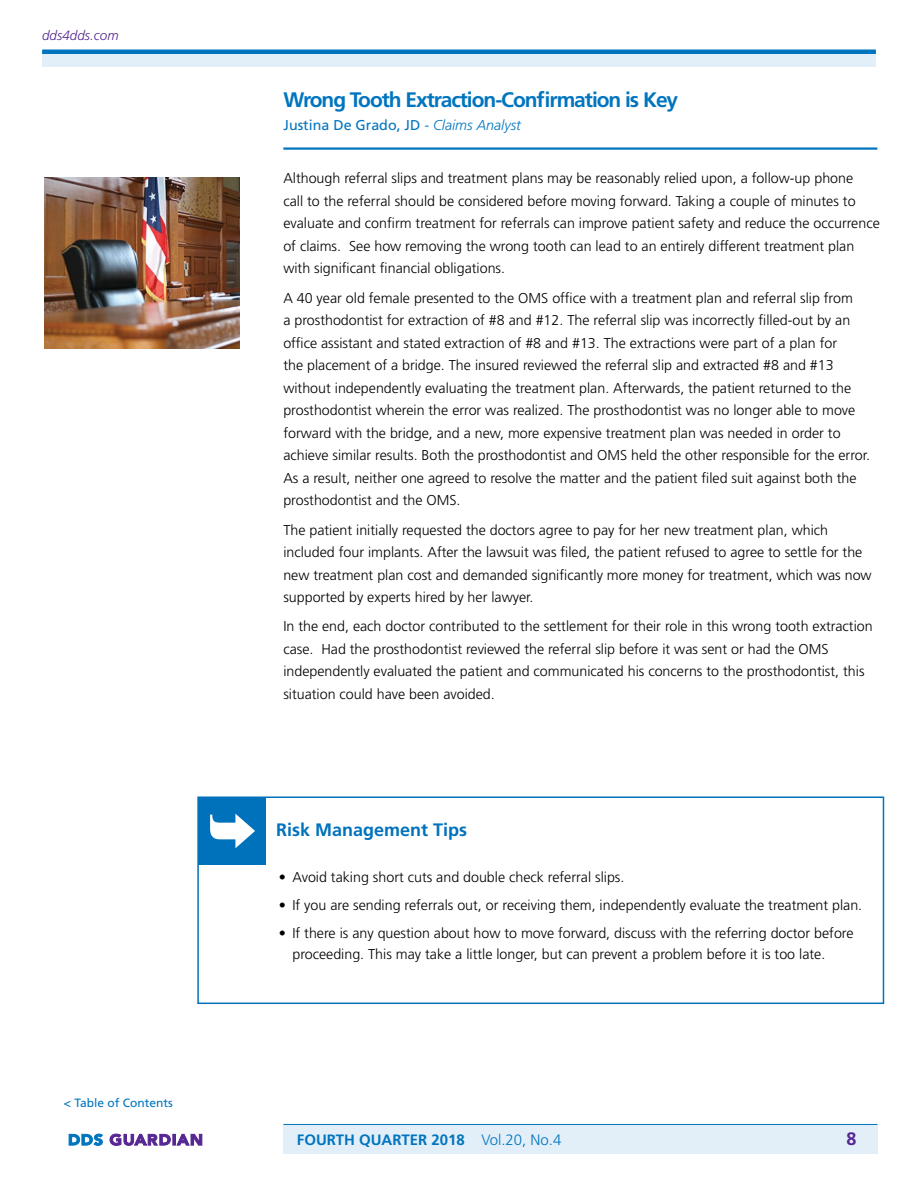
<style>
.page{position:relative;width:918px;height:1188px;background:#fff}
.page>*{position:absolute;margin:0;border:0;box-sizing:border-box;transform-origin:0 0}
.t1{font:700 21px "Frutiger LT Std";letter-spacing:-.05em;color:#0075bf}
.t2{font:700 18px "Frutiger LT Std";color:#0072bc}
.t3{font:700 18px "Frutiger LT Std";color:#562693}
.t4{font:700 15px "Frutiger LT Std";color:#0075bf}
.t5{font:300 14.25px/22.5px "Frutiger LT Std";color:#000}
.t6{font:14.25px "Frutiger LT Std";color:#0075bf}
.t7{font:italic 300 13.5px "Frutiger LT Std";color:#562693}
.t8{font:12px "Frutiger LT Std";color:#0075bf}
.s1{font-weight:300;font-style:italic}
.s2{font-weight:300}
</style>
<div class="page">
<hr style="left:283px;top:147px;width:594px;height:3px;background:#0075bf">
<div style="left:283px;top:1124px;width:595px;height:30px;background:#e3eff8"></div>
<hr style="left:283px;top:1124px;width:594px;height:1px;background:#0075bf">
<div style="left:42px;top:51px;width:834px;height:15px;background:#e3eff8"></div>
<svg style="left:69px;top:1134px;width:34px;height:12px"></svg>
<svg style="left:110px;top:1134px;width:92px;height:12px"></svg>
<hr style="left:42px;top:50px;width:834px;height:4px;background:#0075bf">
<img style="left:44px;top:177px;width:195px;height:172px">
<div style="left:197px;top:796px;width:687px;height:208px;border:2px solid #0072bc"></div>
<div style="left:198px;top:797px;width:68px;height:68px;background:#0072bc"></div>
<svg style="left:210px;top:814px;width:45px;height:34px"></svg>
<p class="t7" style="left:42px;top:28px;width:78px">dds4dds.com</p>
<p class="t8" style="left:64px;top:1096px;width:111px">&lt; Table of Contents</p>
<h1 class="t1" style="left:284px;top:87px;width:396px">Wrong Tooth Extraction-Confirmation is Key</h1>
<p class="t6" style="left:284px;top:117px;width:239px">Justina De Grado, JD <span class="s1">- Claims Analyst</span></p>
<p class="t5" style="left:283px;top:168px;width:598px">Although referral slips and treatment plans may be reasonably relied upon, a follow-up phone<br>call to the referral should be considered before moving forward. Taking a couple of minutes to evaluate and confirm treatment for referrals can improve patient safety and reduce the occurrence of claims. See how removing the wrong tooth can lead to an entirely different treatment plan with significant financial obligations.</p>
<p class="t5" style="left:283px;top:287px;width:588px">A 40 year old female presented to the OMS office with a treatment plan and referral slip from<br>a prosthodontist for extraction of #8 and #12. The referral slip was incorrectly filled-out by an office assistant and stated extraction of #8 and #13. The extractions were part of a plan for<br>the placement of a bridge. The insured reviewed the referral slip and extracted #8 and #13 without independently evaluating the treatment plan. Afterwards, the patient returned to the prosthodontist wherein the error was realized. The prosthodontist was no longer able to move forward with the bridge, and a new, more expensive treatment plan was needed in order to achieve similar results. Both the prosthodontist and OMS held the other responsible for the error.<br>As a result, neither one agreed to resolve the matter and the patient filed suit against both the prosthodontist and the OMS.</p>
<p class="t5" style="left:283px;top:519px;width:590px">The patient initially requested the doctors agree to pay for her new treatment plan, which included four implants. After the lawsuit was filed, the patient refused to agree to settle for the new treatment plan cost and demanded significantly more money for treatment, which was now supported by experts hired by her lawyer.</p>
<p class="t5" style="left:283px;top:615px;width:591px">In the end, each doctor contributed to the settlement for their role in this wrong tooth extraction case. Had the prosthodontist reviewed the referral slip before it was sent or had the OMS independently evaluated the patient and communicated his concerns to the prosthodontist, this situation could have been avoided.</p>
<p class="t2" style="left:276px;top:819px;width:193px">Risk Management Tips</p>
<p class="t5" style="left:279px;top:866px;width:347px">• Avoid taking short cuts and double check referral slips.</p>
<p class="t5" style="left:279px;top:894px;width:585px">• If you are sending referrals out, or receiving them, independently evaluate the treatment plan.</p>
<p class="t5" style="left:292px;top:923px;width:563px;line-height:21px;text-indent:-13px">• If there is any question about how to move forward, discuss with the referring doctor before proceeding. This may take a little longer, but can prevent a problem before it is too late.</p>
<p class="t4" style="left:297px;top:1131px;width:266px">FOURTH QUARTER 2018 <span class="s2">Vol.20, No.4</span></p>
<p class="t3" style="left:847px;top:1128px;width:12px">8</p>
</div>
